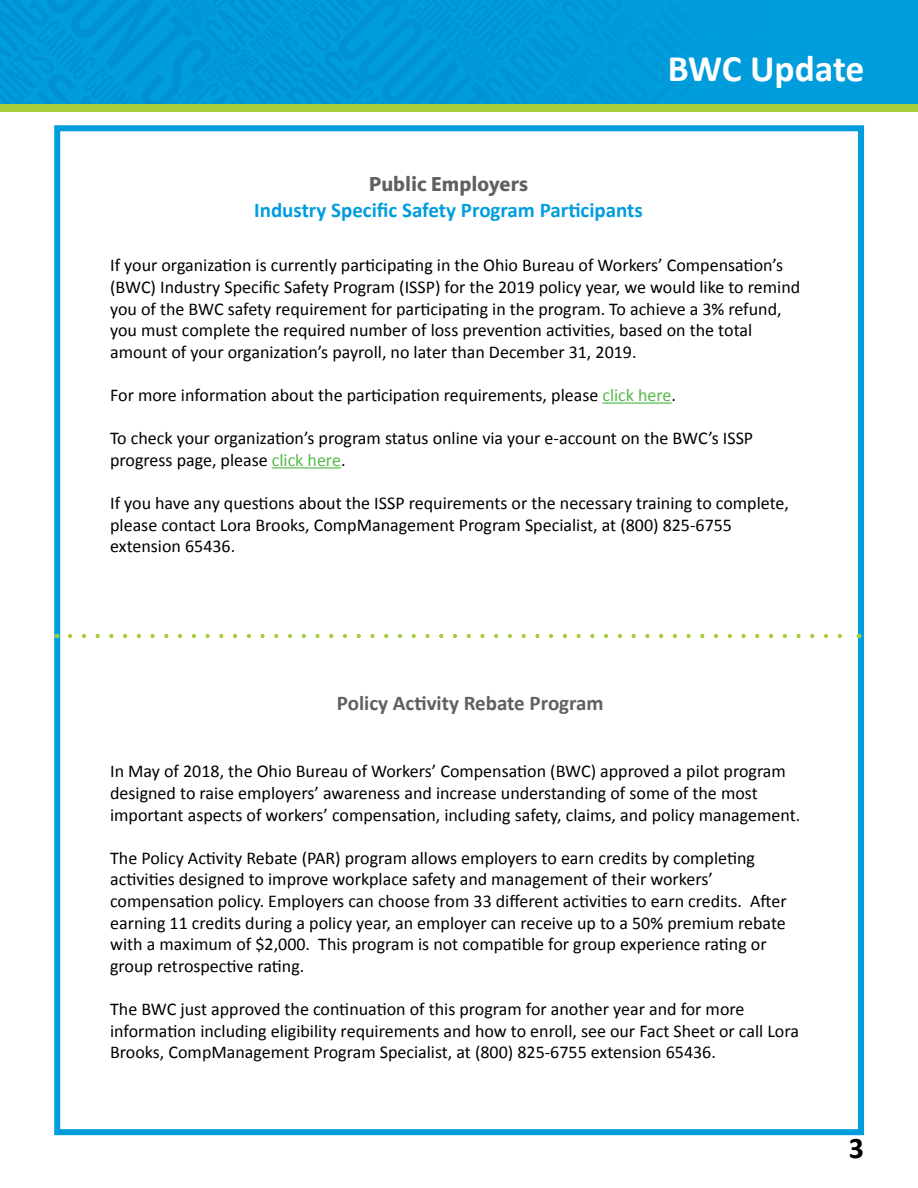
<style>
.page{position:relative;width:918px;height:1188px;background:#fff}
.page>*{position:absolute;margin:0;border:0;box-sizing:border-box;transform-origin:0 0}
.t1{font:700 37.5px "Calibri";letter-spacing:-.01em;color:#fff}
.t2{font:700 30px "Calibri";color:#000}
.t3{font:700 21px "Calibri";color:#009ddc}
.t4{font:700 21px "Calibri";color:#5f6062}
.t5{font:800 21px "Kievit OT";color:#5f6062}
.t6{font:18px/21.6px "Calibri";color:#000}
.s1{color:#54b948}
</style>
<div class="page">
<img style="left:0;top:0;width:918px;height:105px">
<div style="left:0;top:105px;width:918px;height:7px;background:#a6ce39"></div>
<div style="left:54px;top:125px;width:810px;height:1010px;border:6px solid #009ddc"></div>
<div style="left:40px;top:622px;width:834px;height:16px;background:#000;opacity:.5"></div>
<hr style="left:602px;top:403px;width:70px;height:1px;background:#54b948">
<hr style="left:272px;top:467px;width:69px;height:2px;background:#54b948">
<h1 class="t1" style="left:668px;top:45px;width:198px">BWC Update</h1>
<p class="t5" style="left:369px;top:172px;width:161px">Public Employers</p>
<p class="t3" style="left:254px;top:196px;width:390px">Industry Specific Safety Program Participants</p>
<p class="t6" style="left:110px;top:255px;width:692px">If your organization is currently participating in the Ohio Bureau of Workers’ Compensation’s (BWC) Industry Specific Safety Program (ISSP) for the 2019 policy year, we would like to remind you of the BWC safety requirement for participating in the program. To achieve a 3% refund, you must complete the required number of loss prevention activities, based on the total amount of your organization’s payroll, no later than December 31, 2019.</p>
<p class="t6" style="left:110px;top:384px;width:567px">For more information about the participation requirements, please <span class="s1">click here</span>.</p>
<p class="t6" style="left:110px;top:428px;width:645px">To check your organization’s program status online via your e-account on the BWC’s ISSP progress page, please <span class="s1">click here</span>.</p>
<p class="t6" style="left:110px;top:492px;width:680px">If you have any questions about the ISSP requirements or the necessary training to complete, please contact Lora Brooks, CompManagement Program Specialist, at (800) 825-6755 extension 65436.</p>
<p class="t4" style="left:337px;top:690px;width:268px">Policy Activity Rebate Program</p>
<p class="t6" style="left:110px;top:761px;width:692px">In May of 2018, the Ohio Bureau of Workers’ Compensation (BWC) approved a pilot program designed to raise employers’ awareness and increase understanding of some of the most important aspects of workers’ compensation, including safety, claims, and policy management.</p>
<p class="t6" style="left:110px;top:847px;width:678px">The Policy Activity Rebate (PAR) program allows employers to earn credits by completing activities designed to improve workplace safety and management of their workers’ compensation policy. Employers can choose from 33 different activities to earn credits. After earning 11 credits during a policy year, an employer can receive up to a 50% premium rebate with a maximum of $2,000. This program is not compatible for group experience rating or group retrospective rating.</p>
<p class="t6" style="left:110px;top:998px;width:690px">The BWC just approved the continuation of this program for another year and for more information including eligibility requirements and how to enroll, see our Fact Sheet or call Lora<br>Brooks, CompManagement Program Specialist, at (800) 825-6755 extension 65436.</p>
<h2 class="t2" style="left:849px;top:1128px;width:17px">3</h2>
</div>
